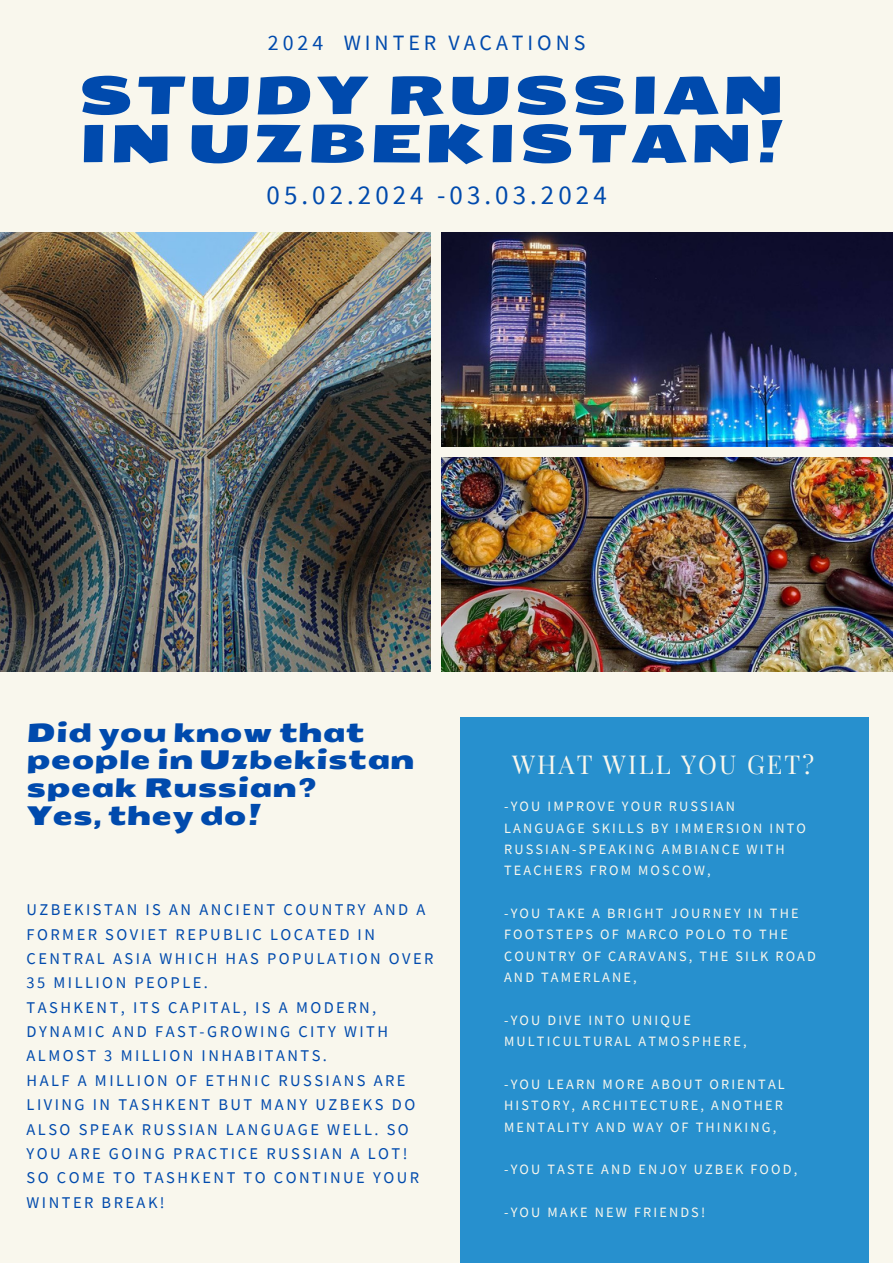
<style>
.page{position:relative;width:893px;height:1264px;background:#fff}
.page>*{position:absolute;margin:0;border:0;box-sizing:border-box;transform-origin:0 0}
.t1{font:52.8px/48.3px "Seymour One";letter-spacing:.04em;color:#004aad}
.t2{font:27px "Source Sans Pro";letter-spacing:.15em;color:#004aad}
.t3{font:25.95px/27.6px "Seymour One";color:#004aad}
.t4{font:25.5px "Playfair Display";letter-spacing:.08em;color:#f9f7ed}
.t5{font:21.9px "Source Sans Pro";letter-spacing:.18em;color:#004aad}
.t6{font:16.35px/24.3px "Source Sans Pro";letter-spacing:.15em;color:#004aad}
.t7{font:14.25px/21.3px "Source Sans Pro";letter-spacing:.15em;color:#f9f7ed}
</style>
<div class="page">
<div style="left:0;top:0;width:892px;height:1262px;background:#f9f7ed"></div>
<div style="left:460px;top:717px;width:408px;height:545px;background:#2790ce"></div>
<img style="left:442px;top:233px;width:450px;height:213px">
<img style="left:0;top:233px;width:430px;height:438px">
<img style="left:442px;top:458px;width:450px;height:213px">
<p class="t5" style="left:268px;top:29px;width:319px">2024 WINTER VACATIONS</p>
<p class="t1" style="left:77px;top:71px;width:708px">STUDY RUSSIAN<br>IN UZBEKISTAN!</p>
<p class="t2" style="left:266px;top:178px;width:341px">05.02.2024 -03.03.2024</p>
<p class="t3" style="left:27px;top:718px;width:389px">Did you know that people in Uzbekistan speak Russian?</p>
<p class="t3" style="left:27px;top:801px;width:236px">Yes, they do!</p>
<p class="t6" style="left:27px;top:897px;width:408px">UZBEKISTAN IS AN ANCIENT COUNTRY AND A<br>FORMER SOVIET REPUBLIC LOCATED IN<br>CENTRAL ASIA WHICH HAS POPULATION OVER<br>35 MILLION PEOPLE.</p>
<p class="t6" style="left:27px;top:994px;width:363px">TASHKENT, ITS CAPITAL, IS A MODERN,<br>DYNAMIC AND FAST-GROWING CITY WITH<br>ALMOST 3 MILLION INHABITANTS.</p>
<p class="t6" style="left:27px;top:1067px;width:390px">HALF A MILLION OF ETHNIC RUSSIANS ARE LIVING IN TASHKENT BUT MANY UZBEKS DO ALSO SPEAK RUSSIAN LANGUAGE WELL. SO YOU ARE GOING PRACTICE RUSSIAN A LOT!</p>
<p class="t6" style="left:27px;top:1165px;width:394px">SO COME TO TASHKENT TO CONTINUE YOUR<br>WINTER BREAK!</p>
<p class="t4" style="left:512px;top:746px;width:303px">WHAT WILL YOU GET?</p>
<p class="t7" style="left:504px;top:795px;width:303px">-YOU IMPROVE YOUR RUSSIAN<br>LANGUAGE SKILLS BY IMMERSION INTO<br>RUSSIAN-SPEAKING AMBIANCE WITH<br>TEACHERS FROM MOSCOW,</p>
<p class="t7" style="left:504px;top:902px;width:313px">-YOU TAKE A BRIGHT JOURNEY IN THE<br>FOOTSTEPS OF MARCO POLO TO THE<br>COUNTRY OF CARAVANS, THE SILK ROAD<br>AND TAMERLANE,</p>
<p class="t7" style="left:504px;top:1009px;width:244px">-YOU DIVE INTO UNIQUE<br>MULTICULTURAL ATMOSPHERE,</p>
<p class="t7" style="left:504px;top:1073px;width:282px">-YOU LEARN MORE ABOUT ORIENTAL<br>HISTORY, ARCHITECTURE, ANOTHER<br>MENTALITY AND WAY OF THINKING,</p>
<p class="t7" style="left:504px;top:1158px;width:294px">-YOU TASTE AND ENJOY UZBEK FOOD,</p>
<p class="t7" style="left:504px;top:1201px;width:202px">-YOU MAKE NEW FRIENDS!</p>
</div>
